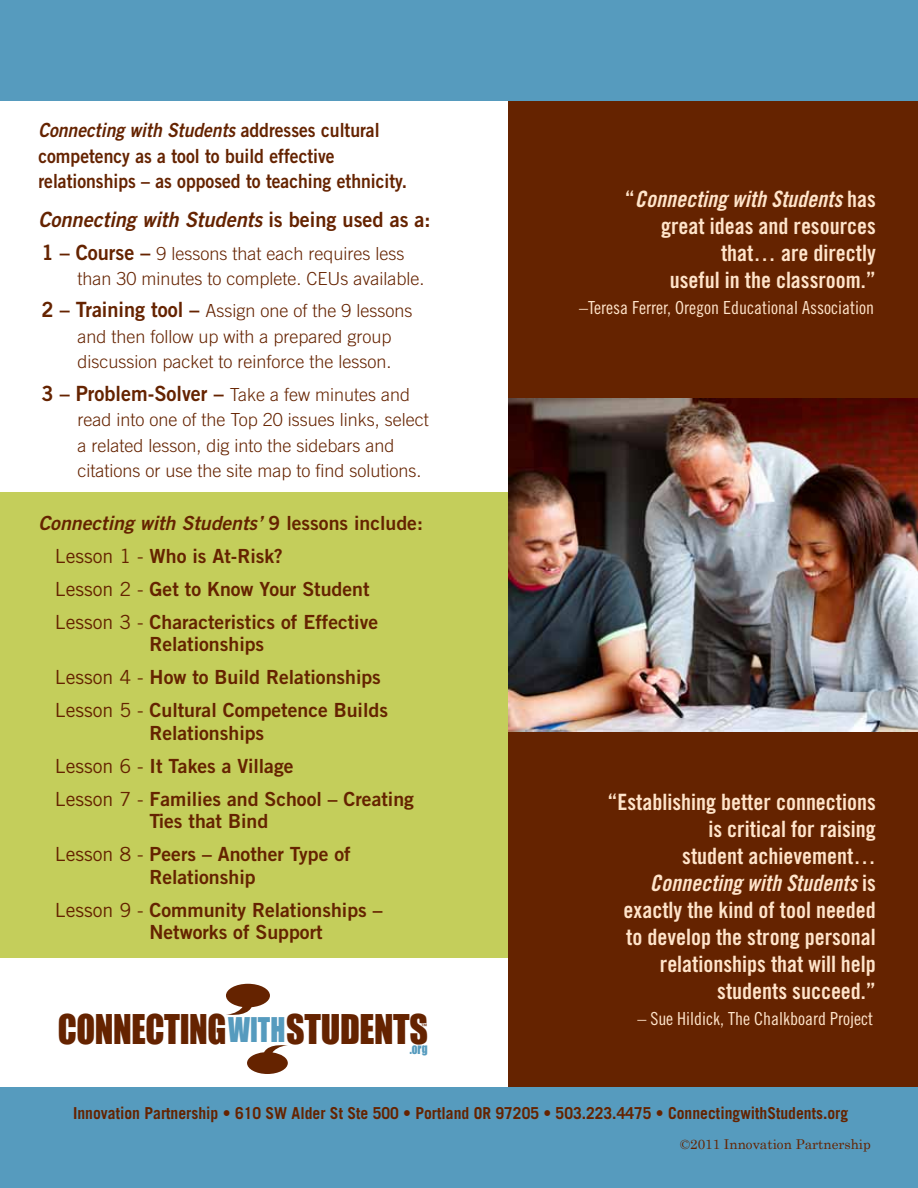
<style>
.page{position:relative;width:918px;height:1188px;background:#fff}
.page>*{position:absolute;margin:0;border:0;box-sizing:border-box;transform-origin:0 0}
.t1{font:37.95px "Impact";letter-spacing:-.01em;color:#652300;scale:.91 1}
.t2{font:22.5px/27px "Trade Gothic Bold Cond Twenty";color:#ffe4ca;text-align:right}
.t3{font:22.5px "Trade Gothic Bold Cond Twenty Obl";color:#ffe4ca}
.t4{font:italic 21px "Trade Gothic Bold Two";color:#652300;scale:.95 1}
.t5{font:19.5px/33px "Trade Gothic Bold Two";color:#652300}
.t6{font:19.5px/25.5px "Trade Gothic Bold Two";color:#652300;scale:.9 1}
.t7{font:300 18px/25.5px "Trade Gothic";color:#652300}
.t8{font:18px "Trade Gothic Cond Eighteen";color:#ffe4ca}
.t9{font:700 16.5px "Trade Gothic";color:#652300;scale:.95 1}
.t10{font:13.5px "Century Schoolbook";color:#652300}
.t11{font:13.2px "Impact";color:#569bbe;scale:.86 1}
.t12{font:9.45px "Myriad Pro";color:#652300}
.s1{font-style:italic}
.s2{font-style:normal}
.s3{font-family:"Trade Gothic Bold Two";font-weight:400;font-size:21px}
.s4{font-family:"Trade Gothic"}
.s5{font-size:31.5px;color:#569bbe}
.s6{font-family:"Trade Gothic Bold Cond Twenty"}
</style>
<div class="page">
<div style="left:0;top:492px;width:515px;height:466px;background:#c4ce5b"></div>
<div style="left:509px;top:653px;width:409px;height:446px;background:#652300"></div>
<div style="left:0;top:0;width:918px;height:101px;background:#569bbe"></div>
<svg style="left:226px;top:984px;width:44px;height:31px"></svg>
<svg style="left:247px;top:1045px;width:41px;height:29px"></svg>
<div style="left:509px;top:101px;width:409px;height:310px;background:#652300"></div>
<img style="left:509px;top:399px;width:409px;height:333px">
<div style="left:0;top:1088px;width:918px;height:100px;background:#569bbe"></div>
<p class="t6" style="left:38px;top:117px;width:411px"><span class="s1">Connecting with Students</span> addresses cultural competency as a tool to build effective relationships – as opposed to teaching ethnicity.</p>
<p class="t4" style="left:38px;top:207px;width:414px">Connecting with Students <span class="s2">is being used as a:</span></p>
<p class="t7" style="left:77px;top:240px;width:349px;text-indent:-36px"><span class="s3">1 – Course –</span> 9 lessons that each requires less than 30 minutes to complete. CEUs available.</p>
<p class="t7" style="left:77px;top:298px;width:337px;text-indent:-36px"><span class="s3">2 – Training tool –</span> Assign one of the 9 lessons and then follow up with a prepared group discussion packet to reinforce the lesson.</p>
<p class="t7" style="left:77px;top:381px;width:353px;text-indent:-36px"><span class="s3">3 – Problem-Solver –</span> Take a few minutes and read into one of the Top 20 issues links, select a related lesson, dig into the sidebars and citations or use the site map to find solutions.</p>
<p class="t5" style="left:55px;top:506px;width:370px;text-indent:-16px"><span class="s1">Connecting with Students’</span> 9 lessons include:<br><span class="s4">Lesson 1 -</span> Who is At-Risk?<br><span class="s4">Lesson 2 -</span> Get to Know Your Student <span class="s4">Lesson 3 -</span> Characteristics of Effective</p>
<p class="t5" style="left:55px;top:627px;width:335px;text-indent:94px">Relationships<br><span class="s4">Lesson 4 -</span> How to Build Relationships<br><span class="s4">Lesson 5 -</span> Cultural Competence Builds</p>
<p class="t5" style="left:55px;top:716px;width:361px;text-indent:94px">Relationships<br><span class="s4">Lesson 6 -</span> It Takes a Village<br><span class="s4">Lesson 7 -</span> Families and School – Creating</p>
<p class="t5" style="left:55px;top:804px;width:297px;text-indent:94px">Ties that Bind<br><span class="s4">Lesson 8 -</span> Peers – Another Type of</p>
<p class="t5" style="left:55px;top:860px;width:329px;text-indent:94px">Relationship<br><span class="s4">Lesson 9 -</span> Community Relationships –</p>
<p class="t5" style="left:149px;top:915px;width:175px">Networks of Support</p>
<h1 class="t1" style="left:58px;top:1006px;width:408px">CONNECTING<span class="s5">WITH</span>STUDENTS</h1>
<p class="t11" style="left:410px;top:1041px;width:22px">.org</p>
<p class="t12" style="left:421px;top:1021px;width:7px">™</p>
<p class="t3" style="left:625px;top:186px;width:253px"><span class="s6">“</span>Connecting with Students <span class="s6">has</span></p>
<p class="t2" style="left:661px;top:213px;width:216px">great ideas and resources that… are directly<br>useful in the classroom.”</p>
<p class="t8" style="left:579px;top:297px;width:296px">–Teresa Ferrer, Oregon Educational Association</p>
<p class="t2" style="left:607px;top:788px;width:270px">“Establishing better connections is critical for raising<br>student achievement…</p>
<p class="t3" style="left:650px;top:869px;width:228px">Connecting with Students <span class="s6">is</span></p>
<p class="t2" style="left:624px;top:896px;width:254px">exactly the kind of tool needed to develop the strong personal relationships that will help students succeed.”</p>
<p class="t8" style="left:637px;top:1008px;width:237px">– Sue Hildick, The Chalkboard Project</p>
<p class="t9" style="left:73px;top:1103px;width:818px">Innovation Partnership • 610 SW Alder St Ste 500 • Portland OR 97205 • 503.223.4475 • ConnectingwithStudents.org</p>
<p class="t10" style="left:680px;top:1136px;width:192px">©2011 Innovation Partnership</p>
</div>
